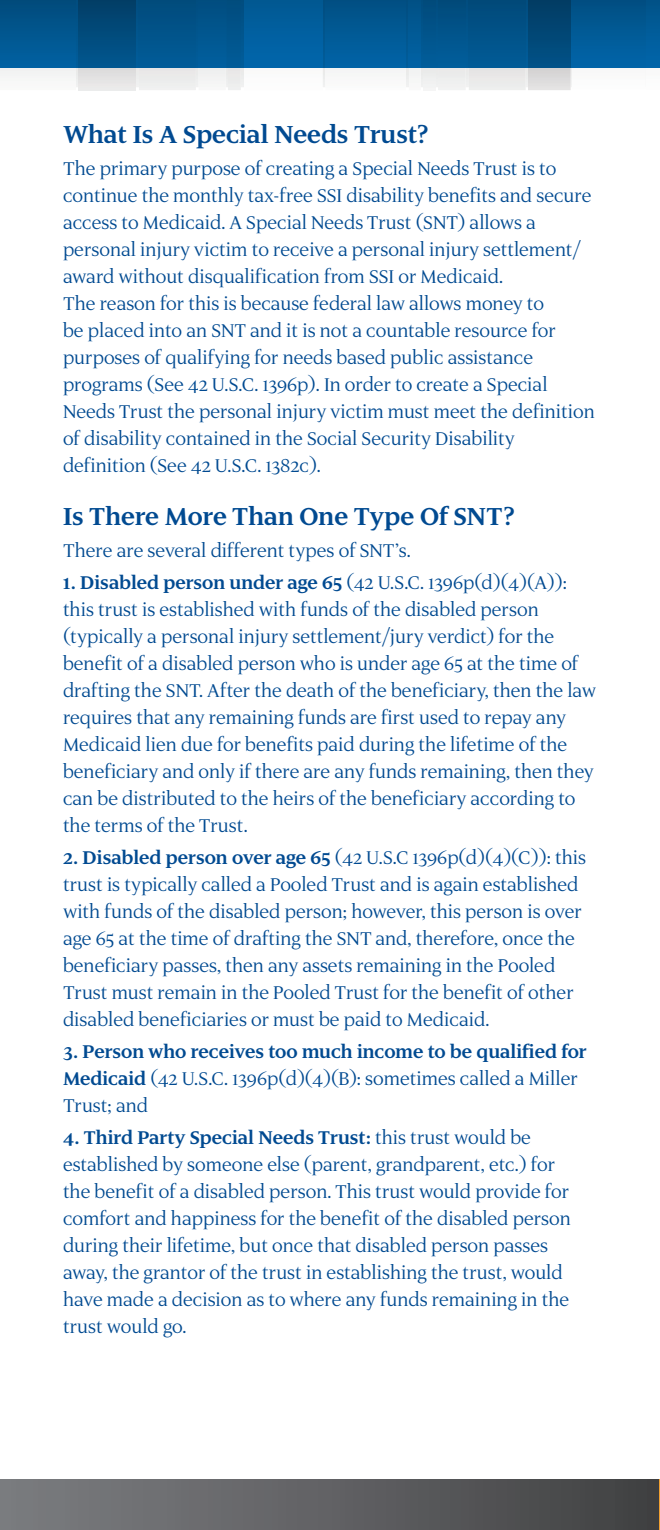
<style>
.page{position:relative;width:660px;height:1530px;background:#fff}
.page>*{position:absolute;margin:0;border:0;box-sizing:border-box;transform-origin:0 0}
.t1{font:700 30px "Luxury Text";color:#014a91}
.t2{font:22.5px/27px "Luxury Text";color:#014a91}
.t3{font:700 22.5px/27px "Luxury Text";color:#014a91}
.s1{font-weight:700}
.s2{font-weight:400}
</style>
<div class="page">
<svg style="left:0;top:0;width:647px;height:90px"></svg>
<div style="left:572px;top:0;width:74px;height:68px;background:linear-gradient(to bottom,#014f82,#0165aa)"></div>
<div style="left:647px;top:68px;width:13px;height:21px;background:#fafbfb"></div>
<svg style="left:647px;top:0;width:13px;height:68px"></svg>
<div style="left:0;top:1480px;width:660px;height:50px;background:linear-gradient(to right,#7d7e82,#414243)"></div>
<hr style="left:659px;top:1480px;width:1px;height:50px;background:#f2a132">
<h1 class="t1" style="left:63px;top:117px;width:367px">What Is A Special Needs Trust?</h1>
<p class="t2" style="left:63px;top:154px;width:533px">The primary purpose of creating a Special Needs Trust is to continue the monthly tax-free SSI disability benefits and secure access to Medicaid. A Special Needs Trust (SNT) allows a personal injury victim to receive a personal injury settlement/ award without disqualification from SSI or Medicaid.<br>The reason for this is because federal law allows money to<br>be placed into an SNT and it is not a countable resource for purposes of qualifying for needs based public assistance programs (See 42 U.S.C. 1396p). In order to create a Special Needs Trust the personal injury victim must meet the definition of disability contained in the Social Security Disability definition (See 42 U.S.C. 1382c).</p>
<h1 class="t1" style="left:63px;top:499px;width:453px">Is There More Than One Type Of SNT?</h1>
<p class="t2" style="left:63px;top:536px;width:349px">There are several different types of SNT’s.</p>
<p class="t2" style="left:63px;top:568px;width:535px"><span class="s1">1. Disabled person under age 65</span> (42 U.S.C. 1396p(d)(4)(A)): this trust is established with funds of the disabled person (typically a personal injury settlement/jury verdict) for the benefit of a disabled person who is under age 65 at the time of drafting the SNT. After the death of the beneficiary, then the law requires that any remaining funds are first used to repay any Medicaid lien due for benefits paid during the lifetime of the beneficiary and only if there are any funds remaining, then they can be distributed to the heirs of the beneficiary according to the terms of the Trust.</p>
<p class="t2" style="left:63px;top:843px;width:524px"><span class="s1">2. Disabled person over age 65</span> (42 U.S.C 1396p(d)(4)(C)): this trust is typically called a Pooled Trust and is again established with funds of the disabled person; however, this person is over age 65 at the time of drafting the SNT and, therefore, once the beneficiary passes, then any assets remaining in the Pooled Trust must remain in the Pooled Trust for the benefit of other disabled beneficiaries or must be paid to Medicaid.</p>
<p class="t3" style="left:63px;top:1037px;width:525px">3. Person who receives too much income to be qualified for<br>Medicaid <span class="s2">(42 U.S.C. 1396p(d)(4)(B): sometimes called a Miller<br>Trust; and</span></p>
<p class="t2" style="left:63px;top:1123px;width:509px"><span class="s1">4. Third Party Special Needs Trust:</span> this trust would be established by someone else (parent, grandparent, etc.) for the benefit of a disabled person. This trust would provide for comfort and happiness for the benefit of the disabled person during their lifetime, but once that disabled person passes away, the grantor of the trust in establishing the trust, would have made a decision as to where any funds remaining in the trust would go.</p>
</div>
